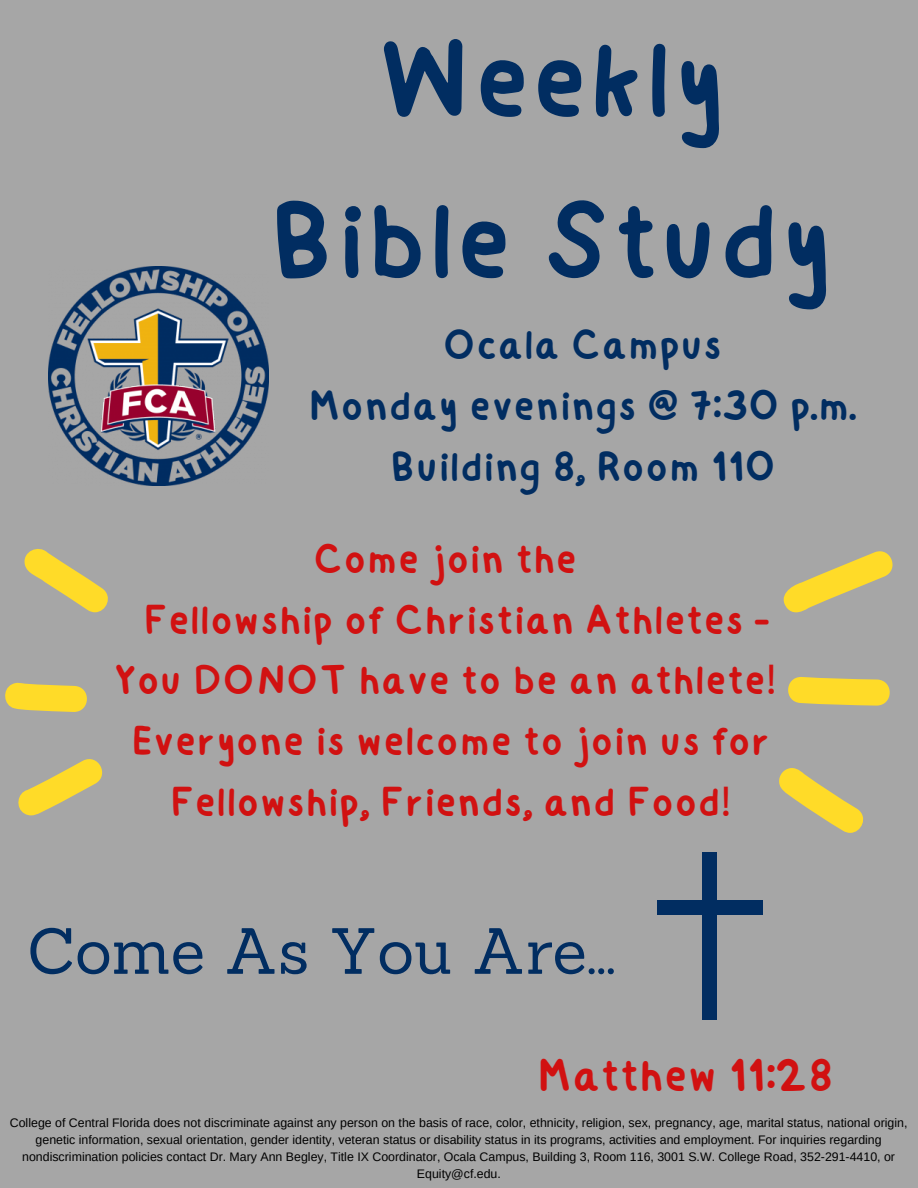
<style>
.page{position:relative;width:918px;height:1188px;background:#a6a6a6}
.page>*{position:absolute;margin:0;border:0;box-sizing:border-box;transform-origin:0 0}
.t1{font:115.5px/161.2px "happy";color:#012d61;text-align:center}
.t2{font:63.6px "Sanchez";color:#012d61}
.t3{font:48px "happy";color:#d11111}
.t4{font:44.1px/60.8px "happy";color:#012d61;text-align:center}
.t5{font:43.5px/60.8px "happy";color:#d11111;text-align:center}
.t6{font:12.3px/17px "Arimo";color:#000;text-align:center}
</style>
<div class="page">
<img style="left:49px;top:266px;width:219px;height:220px">
<svg style="left:24px;top:549px;width:84px;height:63px"></svg>
<svg style="left:5px;top:682px;width:82px;height:30px"></svg>
<svg style="left:18px;top:759px;width:85px;height:56px"></svg>
<svg style="left:783px;top:551px;width:110px;height:61px"></svg>
<svg style="left:788px;top:677px;width:102px;height:29px;background:#f1d23a"></svg>
<svg style="left:779px;top:768px;width:85px;height:65px"></svg>
<div style="left:702px;top:852px;width:15px;height:167px;background:#012d61"></div>
<div style="left:657px;top:900px;width:106px;height:15px;background:#012d61"></div>
<p class="t1" style="left:268px;top:-19px;width:565px">Weekly<br>Bible Study</p>
<h1 class="t4" style="left:308px;top:308px;width:550px">Ocala Campus<br>Monday evenings @ 7:30 p.m.<br>Building 8, Room 110</h1>
<h3 class="t5" style="left:314px;top:521px;width:265px">Come join the</h3>
<h3 class="t5" style="left:114px;top:582px;width:665px">Fellowship of Christian Athletes -<br>You DONOT have to be an athlete!</h3>
<p class="t5" style="left:131px;top:704px;width:640px">Everyone is welcome to join us for<br>Fellowship, Friends, and Food!</p>
<h3 class="t2" style="left:27px;top:910px;width:590px">Come As You Are...</h3>
<p class="t3" style="left:537px;top:1029px;width:298px">Matthew 11:28</p>
<p class="t6" style="left:10px;top:1114px;width:899px">College of Central Florida does not discriminate against any person on the basis of race, color, ethnicity, religion, sex, pregnancy, age, marital status, national origin, genetic information, sexual orientation, gender identity, veteran status or disability status in its programs, activities and employment. For inquiries regarding nondiscrimination policies contact Dr. Mary Ann Begley, Title IX Coordinator, Ocala Campus, Building 3, Room 116, 3001 S.W. College Road, 352-291-4410, or Equity@cf.edu.</p>
</div>
